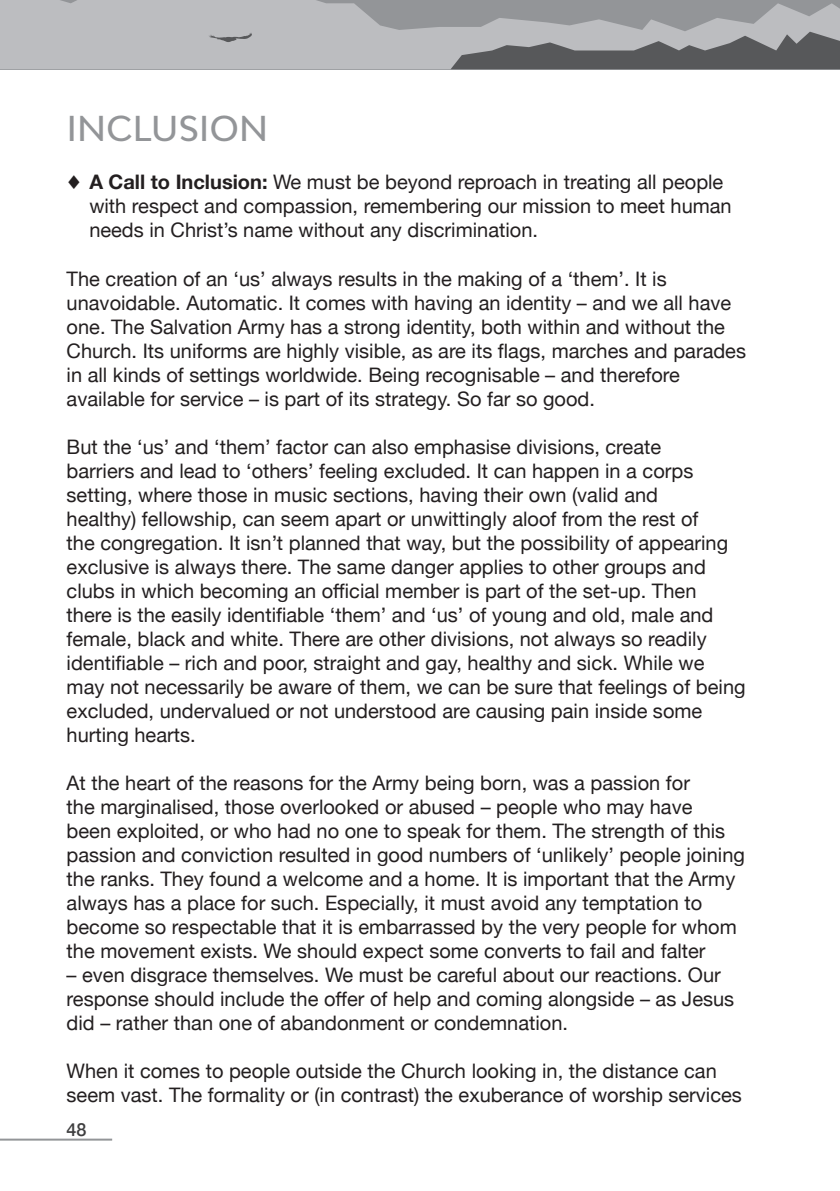
<style>
.page{position:relative;width:840px;height:1191px;background:#fff}
.page>*{position:absolute;margin:0;border:0;box-sizing:border-box;transform-origin:0 0}
.t1{font:500 34px "Bw Modelica";letter-spacing:.01em;color:#939598}
.t2{font:20px/24px "Helvetica Neue";color:#231f20}
.t3{font:500 18px "Helvetica Neue";color:#3e3e3f}
.s1{font-weight:700}
</style>
<div class="page">
<svg style="left:0;top:0;width:839px;height:69px;background:#b2b3b6"></svg>
<svg style="left:450px;top:32px;width:389px;height:37px;background:#7d7e80"></svg>
<svg style="left:208px;top:32px;width:44px;height:10px"></svg>
<hr style="left:0;top:1138px;width:112px;height:2px;background:#939598">
<svg style="left:836px;top:0;width:4px;height:3px"></svg>
<h1 class="t1" style="left:67px;top:107px;width:203px">INCLUSION</h1>
<p class="t2" style="left:89px;top:171px;width:643px;text-indent:-23px">♦ <span class="s1">A Call to Inclusion:</span> We must be beyond reproach in treating all people with respect and compassion, remembering our mission to meet human needs in Christ’s name without any discrimination.</p>
<p class="t2" style="left:67px;top:267px;width:680px">The creation of an ‘us’ always results in the making of a ‘them’. It is unavoidable. Automatic. It comes with having an identity – and we all have one. The Salvation Army has a strong identity, both within and without the Church. Its uniforms are highly visible, as are its flags, marches and parades in all kinds of settings worldwide. Being recognisable – and therefore available for service – is part of its strategy. So far so good.</p>
<p class="t2" style="left:67px;top:435px;width:680px">But the ‘us’ and ‘them’ factor can also emphasise divisions, create<br>barriers and lead to ‘others’ feeling excluded. It can happen in a corps setting, where those in music sections, having their own (valid and<br>healthy) fellowship, can seem apart or unwittingly aloof from the rest of<br>the congregation. It isn’t planned that way, but the possibility of appearing exclusive is always there. The same danger applies to other groups and clubs in which becoming an official member is part of the set-up. Then there is the easily identifiable ‘them’ and ‘us’ of young and old, male and female, black and white. There are other divisions, not always so readily identifiable – rich and poor, straight and gay, healthy and sick. While we may not necessarily be aware of them, we can be sure that feelings of being excluded, undervalued or not understood are causing pain inside some hurting hearts.</p>
<p class="t2" style="left:67px;top:771px;width:679px">At the heart of the reasons for the Army being born, was a passion for<br>the marginalised, those overlooked or abused – people who may have<br>been exploited, or who had no one to speak for them. The strength of this passion and conviction resulted in good numbers of ‘unlikely’ people joining the ranks. They found a welcome and a home. It is important that the Army always has a place for such. Especially, it must avoid any temptation to become so respectable that it is embarrassed by the very people for whom the movement exists. We should expect some converts to fail and falter</p>
<p class="t2" style="left:67px;top:963px;width:668px">– even disgrace themselves. We must be careful about our reactions. Our response should include the offer of help and coming alongside – as Jesus did – rather than one of abandonment or condemnation.</p>
<p class="t2" style="left:67px;top:1059px;width:676px">When it comes to people outside the Church looking in, the distance can seem vast. The formality or (in contrast) the exuberance of worship services</p>
<p class="t3" style="left:67px;top:1114px;width:22px">48</p>
</div>
